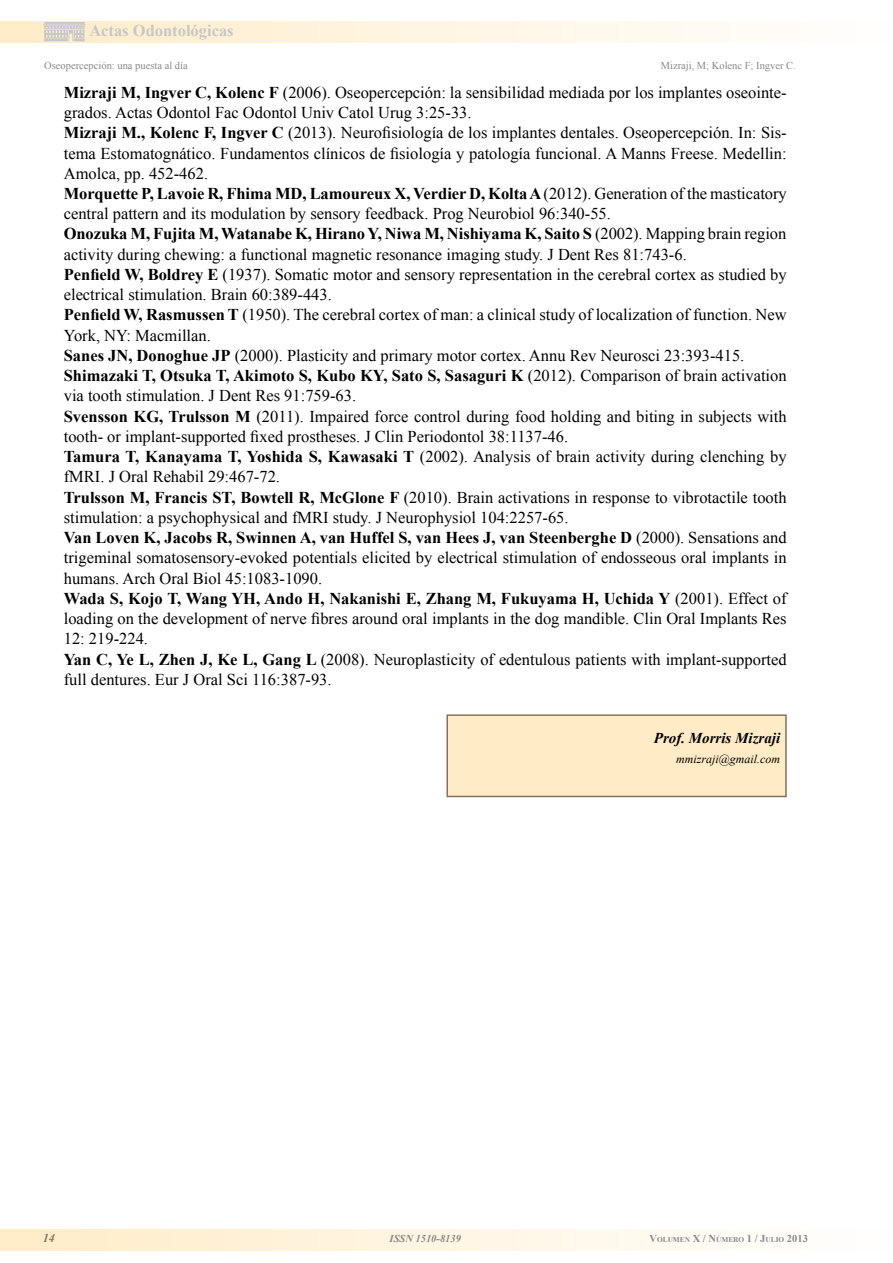
<style>
.page{position:relative;width:893px;height:1263px;background:#fff}
.page>*{position:absolute;margin:0;border:0;box-sizing:border-box;transform-origin:0 0}
.t1{font:16.5px/20.2px "Times New Roman";color:#000}
.t2{font:700 16.5px "Times New Roman";color:#c6c7c8}
.t3{font:italic 700 15px "Times New Roman";color:#000}
.t4{font:italic 12px "Times New Roman";color:#000}
.t5{font:italic 700 12px "Times New Roman";color:#85725a}
.t6{font:10.65px "Times New Roman";color:#87888a}
.t7{font:10.5px "Times New Roman";color:#87888a}
.t8{font:italic 700 10.5px "Times New Roman";color:#87888a}
.t9{font:700 7.35px "Times New Roman";color:#87888a}
.s1{font-weight:700}
.s2{font-size:10.5px}
</style>
<div class="page">
<div style="left:446px;top:714px;width:341px;height:83px;background:#ffebc6;border:2px solid #85725a"></div>
<p class="t2" style="left:89px;top:19px;width:146px">Actas Odontológicas</p>
<p class="t6" style="left:44px;top:58px;width:145px">Oseopercepción: una puesta al día</p>
<p class="t7" style="left:661px;top:58px;width:137px">Mizraji, M; Kolenc F; Ingver C.</p>
<p class="t1" style="left:64px;top:82px;width:724px"><span class="s1">Mizraji M, Ingver C, Kolenc F</span> (2006). Oseopercepción: la sensibilidad mediada por los implantes oseointe&shy;grados. Actas Odontol Fac Odontol Univ Catol Urug 3:25-33.<br><span class="s1">Mizraji M., Kolenc F, Ingver C</span> (2013). Neurofisiología de los implantes dentales. Oseopercepción. In: Sis&shy;tema Estomatognático. Fundamentos clínicos de fisiología y patología funcional. A Manns Freese. Medellin:<br>Amolca, pp. 452-462.<br><span class="s1">Morquette P, Lavoie R, Fhima MD, Lamoureux X, Verdier D, Kolta A</span> (2012). Generation of the masticatory central pattern and its modulation by sensory feedback. Prog Neurobiol 96:340-55.<br><span class="s1">Onozuka M, Fujita M, Watanabe K, Hirano Y, Niwa M, Nishiyama K, Saito S</span> (2002). Mapping brain region activity during chewing: a functional magnetic resonance imaging study. J Dent Res 81:743-6.<br><span class="s1">Penfield W, Boldrey E</span> (1937). Somatic motor and sensory representation in the cerebral cortex as studied by electrical stimulation. Brain 60:389-443.<br><span class="s1">Penfield W, Rasmussen T</span> (1950). The cerebral cortex of man: a clinical study of localization of function. New York, NY: Macmillan.<br><span class="s1">Sanes JN, Donoghue JP</span> (2000). Plasticity and primary motor cortex. Annu Rev Neurosci 23:393-415.<br><span class="s1">Shimazaki T, Otsuka T, Akimoto S, Kubo KY, Sato S, Sasaguri K</span> (2012). Comparison of brain activation via tooth stimulation. J Dent Res 91:759-63.<br><span class="s1">Svensson KG, Trulsson M</span> (2011). Impaired force control during food holding and biting in subjects with tooth- or implant-supported fixed prostheses. J Clin Periodontol 38:1137-46.<br><span class="s1">Tamura T, Kanayama T, Yoshida S, Kawasaki T</span> (2002). Analysis of brain activity during clenching by fMRI. J Oral Rehabil 29:467-72.<br><span class="s1">Trulsson M, Francis ST, Bowtell R, McGlone F</span> (2010). Brain activations in response to vibrotactile tooth stimulation: a psychophysical and fMRI study. J Neurophysiol 104:2257-65.<br><span class="s1">Van Loven K, Jacobs R, Swinnen A, van Huffel S, van Hees J, van Steenberghe D</span> (2000). Sensations and trigeminal somatosensory-evoked potentials elicited by electrical stimulation of endosseous oral implants in humans. Arch Oral Biol 45:1083-1090.<br><span class="s1">Wada S, Kojo T, Wang YH, Ando H, Nakanishi E, Zhang M, Fukuyama H, Uchida Y</span> (2001). Effect of loading on the development of nerve fibres around oral implants in the dog mandible. Clin Oral Implants Res 12: 219-224.<br><span class="s1">Yan C, Ye L, Zhen J, Ke L, Gang L</span> (2008). Neuroplasticity of edentulous patients with implant-supported full dentures. Eur J Oral Sci 116:387-93.</p>
<p class="t5" style="left:43px;top:1230px;width:13px">14</p>
<p class="t3" style="left:654px;top:727px;width:128px">Prof. Morris Mizraji</p>
<p class="t4" style="left:676px;top:751px;width:106px">mmizraji@gmail.com</p>
<p class="t8" style="left:390px;top:1231px;width:73px">ISSN 1510-8139</p>
<p class="t9" style="left:649px;top:1235px;width:160px"><span class="s2">V</span>OLUMEN <span class="s2">X / N</span>ÚMERO <span class="s2">1 / J</span>ULIO <span class="s2">2013</span></p>
</div>
